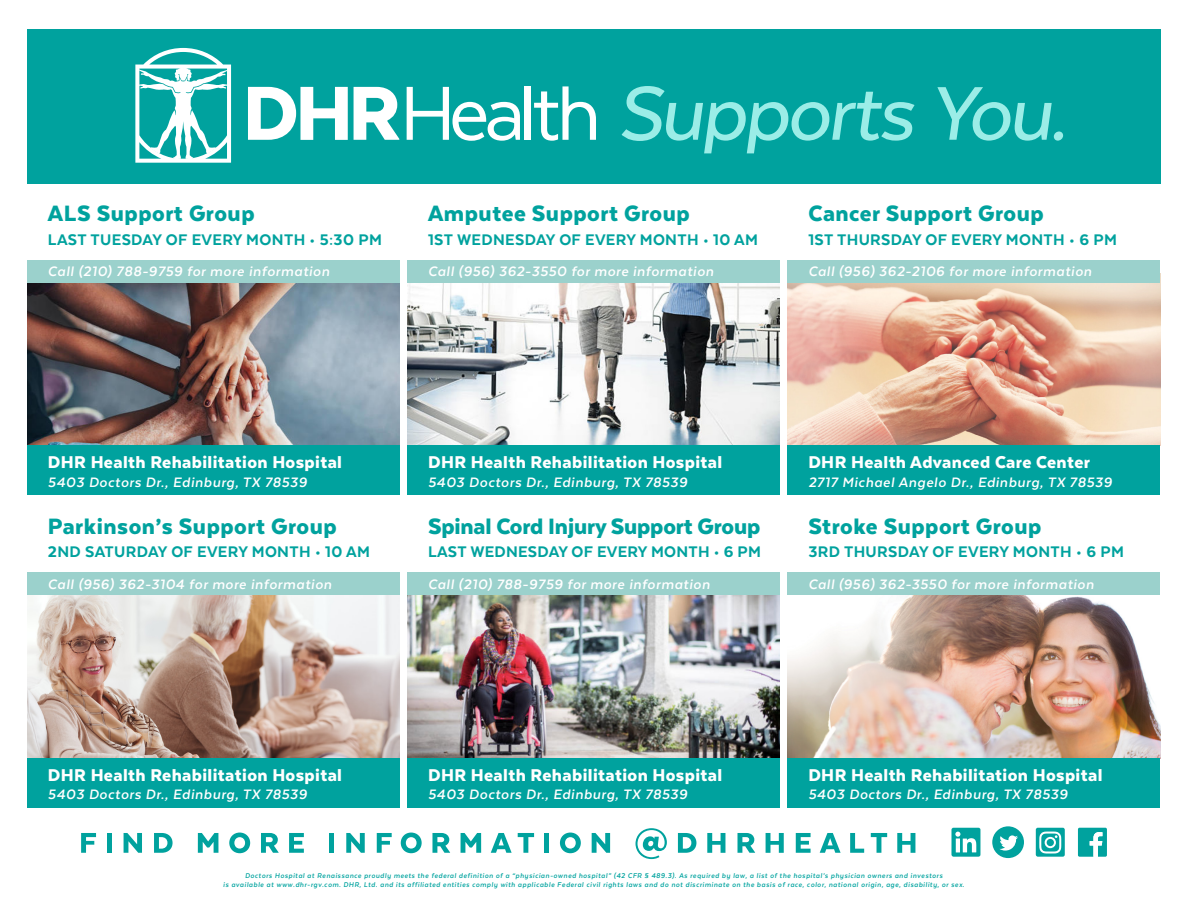
<style>
.page{position:relative;width:1188px;height:918px;background:#fff}
.page>*{position:absolute;margin:0;border:0;box-sizing:border-box;transform-origin:0 0}
.t1{font:900 25.65px "Texta";letter-spacing:.02em;color:#00a29e}
.t2{font:900 25.65px "Texta";letter-spacing:-.005em;color:#00a29e}
.t3{font:900 19.65px "Texta";letter-spacing:.02em;color:#fff}
.t4{font:800 17.7px "Texta";letter-spacing:.02em;color:#00a29e}
.t5{font:italic 700 15.75px "Texta";letter-spacing:.04em;color:#fff}
.t6{font:italic 700 7.95px/9.1px "Texta";letter-spacing:.07em;color:#00a39f;text-align:center;scale:.96 1}
</style>
<div class="page">
<div style="left:27px;top:29px;width:1134px;height:155px;background:#00a29e"></div>
<svg style="left:81px;top:833px;width:15px;height:20px"></svg>
<div style="left:107px;top:833px;width:5px;height:20px;background:#00a29e"></div>
<svg style="left:124px;top:833px;width:18px;height:20px"></svg>
<svg style="left:154px;top:833px;width:19px;height:20px"></svg>
<svg style="left:198px;top:833px;width:20px;height:20px"></svg>
<svg style="left:229px;top:833px;width:21px;height:20px"></svg>
<svg style="left:261px;top:833px;width:18px;height:20px"></svg>
<svg style="left:289px;top:833px;width:15px;height:20px"></svg>
<div style="left:329px;top:833px;width:5px;height:20px;background:#00a29e"></div>
<svg style="left:346px;top:833px;width:19px;height:20px"></svg>
<svg style="left:377px;top:833px;width:15px;height:20px"></svg>
<svg style="left:401px;top:833px;width:21px;height:20px"></svg>
<svg style="left:432px;top:833px;width:18px;height:20px"></svg>
<svg style="left:461px;top:833px;width:20px;height:20px"></svg>
<svg style="left:491px;top:833px;width:21px;height:20px"></svg>
<svg style="left:518px;top:833px;width:16px;height:20px"></svg>
<div style="left:544px;top:833px;width:5px;height:20px;background:#00a29e"></div>
<svg style="left:560px;top:833px;width:21px;height:20px"></svg>
<svg style="left:592px;top:833px;width:18px;height:20px"></svg>
<svg style="left:636px;top:828px;width:31px;height:31px"></svg>
<svg style="left:678px;top:833px;width:18px;height:20px"></svg>
<svg style="left:707px;top:833px;width:18px;height:20px"></svg>
<svg style="left:738px;top:833px;width:17px;height:20px"></svg>
<svg style="left:766px;top:833px;width:18px;height:20px"></svg>
<svg style="left:796px;top:833px;width:15px;height:20px"></svg>
<svg style="left:820px;top:833px;width:21px;height:20px"></svg>
<svg style="left:850px;top:833px;width:14px;height:20px"></svg>
<svg style="left:871px;top:833px;width:16px;height:20px"></svg>
<svg style="left:897px;top:833px;width:18px;height:20px"></svg>
<svg style="left:951px;top:828px;width:29px;height:29px"></svg>
<div style="left:992px;top:826px;width:32px;height:32px;background:#00a29e;border-radius:50%"></div>
<svg style="left:999px;top:835px;width:19px;height:16px"></svg>
<svg style="left:1078px;top:828px;width:29px;height:29px"></svg>
<svg style="left:1036px;top:828px;width:29px;height:29px"></svg>
<svg style="left:622px;top:86px;width:293px;height:67px"></svg>
<svg style="left:937px;top:87px;width:115px;height:54px"></svg>
<div style="left:1054px;top:132px;width:9px;height:9px;background:#9bede7;border-radius:4px"></div>
<svg style="left:135px;top:48px;width:96px;height:115px"></svg>
<svg style="left:248px;top:87px;width:100px;height:53px"></svg>
<svg style="left:354px;top:87px;width:45px;height:53px"></svg>
<svg style="left:407px;top:87px;width:113px;height:54px"></svg>
<div style="left:525px;top:86px;width:6px;height:54px;background:#fff"></div>
<svg style="left:534px;top:86px;width:62px;height:55px"></svg>
<img style="left:27px;top:283px;width:373px;height:163px">
<div style="left:27px;top:446px;width:373px;height:49px;background:#00a29e"></div>
<div style="left:27px;top:260px;width:373px;height:23px;background:#9bd1cc"></div>
<img style="left:407px;top:283px;width:373px;height:163px">
<div style="left:407px;top:446px;width:373px;height:49px;background:#00a29e"></div>
<div style="left:407px;top:260px;width:373px;height:23px;background:#9bd1cc"></div>
<img style="left:788px;top:283px;width:372px;height:163px">
<div style="left:788px;top:446px;width:372px;height:49px;background:#00a29e"></div>
<div style="left:788px;top:260px;width:372px;height:23px;background:#9bd1cc"></div>
<img style="left:27px;top:595px;width:373px;height:163px">
<div style="left:27px;top:758px;width:373px;height:50px;background:#00a29e"></div>
<div style="left:27px;top:573px;width:373px;height:22px;background:#9bd1cc"></div>
<img style="left:407px;top:595px;width:373px;height:163px">
<div style="left:407px;top:758px;width:373px;height:50px;background:#00a29e"></div>
<div style="left:407px;top:573px;width:373px;height:22px;background:#9bd1cc"></div>
<img style="left:788px;top:595px;width:372px;height:163px">
<div style="left:788px;top:758px;width:372px;height:50px;background:#00a29e"></div>
<div style="left:788px;top:573px;width:372px;height:22px;background:#9bd1cc"></div>
<h1 class="t1" style="left:48px;top:200px;width:208px">ALS Support Group</h1>
<p class="t4" style="left:48px;top:230px;width:335px">LAST TUESDAY OF EVERY MONTH • 5:30 PM</p>
<p class="t5" style="left:48px;top:263px;width:283px">Call (210) 788-9759 for more information</p>
<h1 class="t1" style="left:428px;top:200px;width:263px">Amputee Support Group</h1>
<p class="t4" style="left:428px;top:230px;width:331px">1ST WEDNESDAY OF EVERY MONTH • 10 AM</p>
<p class="t5" style="left:428px;top:263px;width:287px">Call (956) 362-3550 for more information</p>
<h1 class="t1" style="left:808px;top:200px;width:237px">Cancer Support Group</h1>
<p class="t4" style="left:808px;top:230px;width:310px">1ST THURSDAY OF EVERY MONTH • 6 PM</p>
<p class="t5" style="left:808px;top:263px;width:285px">Call (956) 362-2106 for more information</p>
<p class="t3" style="left:48px;top:452px;width:296px">DHR Health Rehabilitation Hospital</p>
<p class="t5" style="left:48px;top:474px;width:261px">5403 Doctors Dr., Edinburg, TX 78539</p>
<p class="t3" style="left:428px;top:452px;width:296px">DHR Health Rehabilitation Hospital</p>
<p class="t5" style="left:428px;top:474px;width:261px">5403 Doctors Dr., Edinburg, TX 78539</p>
<p class="t3" style="left:808px;top:452px;width:283px">DHR Health Advanced Care Center</p>
<p class="t5" style="left:808px;top:474px;width:305px">2717 Michael Angelo Dr., Edinburg, TX 78539</p>
<h1 class="t1" style="left:48px;top:513px;width:290px">Parkinson’s Support Group</h1>
<p class="t4" style="left:48px;top:543px;width:324px">2ND SATURDAY OF EVERY MONTH • 10 AM</p>
<h1 class="t2" style="left:428px;top:513px;width:334px">Spinal Cord Injury Support Group</h1>
<p class="t4" style="left:428px;top:543px;width:334px">LAST WEDNESDAY OF EVERY MONTH • 6 PM</p>
<h1 class="t1" style="left:808px;top:513px;width:235px">Stroke Support Group</h1>
<p class="t4" style="left:808px;top:543px;width:317px">3RD THURSDAY OF EVERY MONTH • 6 PM</p>
<p class="t5" style="left:48px;top:576px;width:285px">Call (956) 362-3104 for more information</p>
<p class="t5" style="left:428px;top:576px;width:283px">Call (210) 788-9759 for more information</p>
<p class="t5" style="left:808px;top:576px;width:287px">Call (956) 362-3550 for more information</p>
<p class="t3" style="left:48px;top:765px;width:296px">DHR Health Rehabilitation Hospital</p>
<p class="t5" style="left:48px;top:786px;width:261px">5403 Doctors Dr., Edinburg, TX 78539</p>
<p class="t3" style="left:428px;top:765px;width:296px">DHR Health Rehabilitation Hospital</p>
<p class="t5" style="left:428px;top:786px;width:261px">5403 Doctors Dr., Edinburg, TX 78539</p>
<p class="t3" style="left:808px;top:765px;width:296px">DHR Health Rehabilitation Hospital</p>
<p class="t5" style="left:808px;top:786px;width:261px">5403 Doctors Dr., Edinburg, TX 78539</p>
<p class="t6" style="left:223px;top:871px;width:774px">Doctors Hospital at Renaissance proudly meets the federal definition of a “physician-owned hospital” (42 CFR § 489.3). As required by law, a list of the hospital’s physician owners and investors<br>is available at www.dhr-rgv.com. DHR, Ltd. and its affiliated entities comply with applicable Federal civil rights laws and do not discriminate on the basis of race, color, national origin, age, disability, or sex.</p>
</div>
